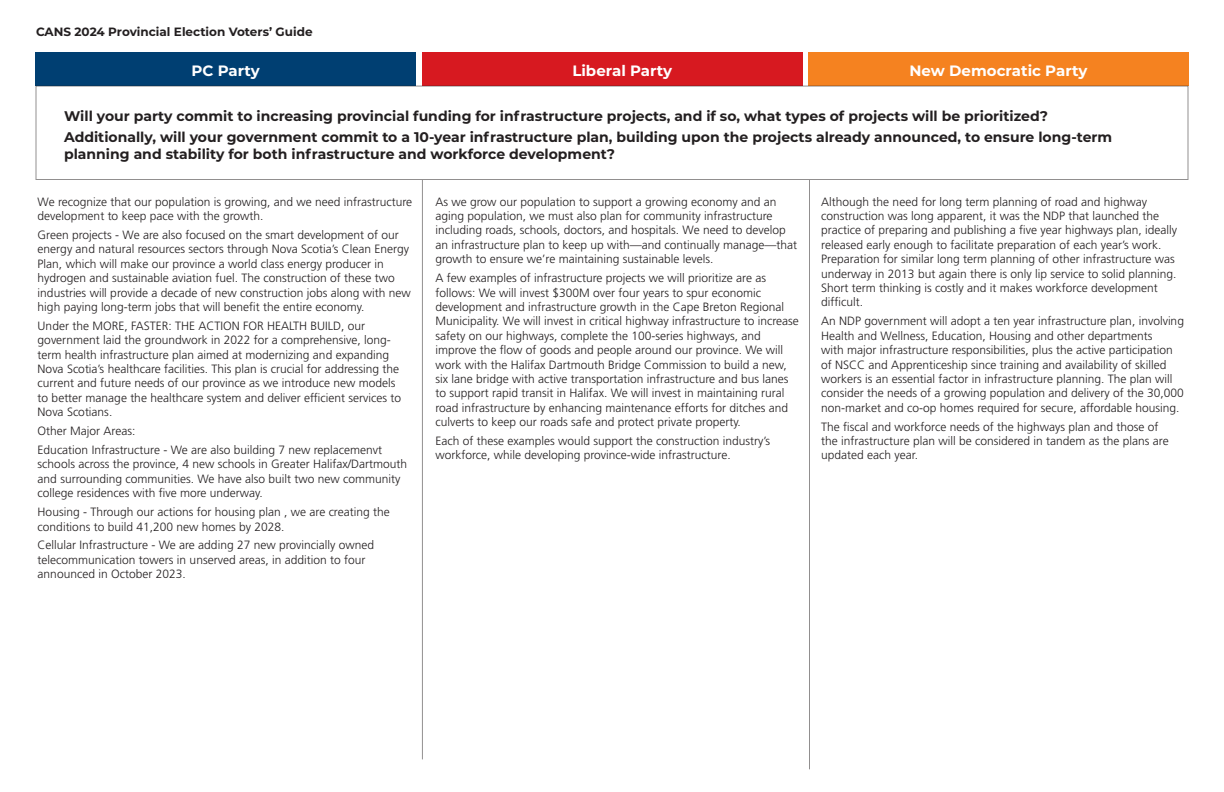
<style>
.page{position:relative;width:1224px;height:792px;background:#fff}
.page>*{position:absolute;margin:0;border:0;box-sizing:border-box;transform-origin:0 0}
.t1{font:700 15px "Montserrat";color:#fff}
.t2{font:700 14px/16.8px "Montserrat";color:#231f20}
.Answers{font:300 12px/14.4px "Frutiger LT Std";color:#231f20}
.t3{font:700 12px "Montserrat";color:#231f20}
</style>
<div class="page">
<div style="left:36px;top:52px;width:380px;height:34px;background:#003f72"></div>
<div style="left:422px;top:52px;width:380px;height:34px;background:#d71920"></div>
<div style="left:808px;top:52px;width:380px;height:34px;background:#f58220"></div>
<hr style="left:809px;top:180px;width:1px;height:589px;background:#231f20">
<hr style="left:422px;top:180px;width:1px;height:579px;background:#231f20">
<p class="t3" style="left:36px;top:23px;width:278px">CANS 2024 Provincial Election Voters’ Guide</p>
<p class="t1" style="left:191px;top:60px;width:70px">PC Party</p>
<p class="t1" style="left:572px;top:60px;width:101px">Liberal Party</p>
<p class="t1" style="left:909px;top:60px;width:179px">New Democratic Party</p>
<p class="t2" style="left:64px;top:106px;width:985px">Will your party commit to increasing provincial funding for infrastructure projects, and if so, what types of projects will be prioritized?</p>
<p class="t2" style="left:64px;top:128px;width:1050px">Additionally, will your government commit to a 10-year infrastructure plan, building upon the projects already announced, to ensure long-term planning and stability for both infrastructure and workforce development?</p>
<p class="Answers" style="left:435px;top:194px;width:363px">As we grow our population to support a growing economy and an aging population, we must also plan for community infrastructure including roads, schools, doctors, and hospitals. We need to develop an infrastructure plan to keep up with—and continually manage—that growth to ensure we’re maintaining sustainable levels.</p>
<p class="Answers" style="left:435px;top:271px;width:365px">A few examples of infrastructure projects we will prioritize are as follows: We will invest $300M over four years to spur economic development and infrastructure growth in the Cape Breton Regional Municipality. We will invest in critical highway infrastructure to increase safety on our highways, complete the 100-series highways, and improve the flow of goods and people around our province. We will work with the Halifax Dartmouth Bridge Commission to build a new, six lane bridge with active transportation infrastructure and bus lanes to support rapid transit in Halifax. We will invest in maintaining rural road infrastructure by enhancing maintenance efforts for ditches and culverts to keep our roads safe and protect private property.</p>
<p class="Answers" style="left:435px;top:434px;width:336px">Each of these examples would support the construction industry’s workforce, while developing province-wide infrastructure.</p>
<p class="Answers" style="left:38px;top:194px;width:376px">We recognize that our population is growing, and we need infrastructure development to keep pace with the growth.</p>
<p class="Answers" style="left:38px;top:228px;width:375px">Green projects - We are also focused on the smart development of our energy and natural resources sectors through Nova Scotia’s Clean Energy Plan, which will make our province a world class energy producer in hydrogen and sustainable aviation fuel. The construction of these two industries will provide a decade of new construction jobs along with new high paying long-term jobs that will benefit the entire economy.</p>
<p class="Answers" style="left:38px;top:319px;width:365px">Under the MORE, FASTER: THE ACTION FOR HEALTH BUILD, our government laid the groundwork in 2022 for a comprehensive, long&shy;term health infrastructure plan aimed at modernizing and expanding Nova Scotia’s healthcare facilities. This plan is crucial for addressing the current and future needs of our province as we introduce new models to better manage the healthcare system and deliver efficient services to Nova Scotians.</p>
<p class="Answers" style="left:38px;top:424px;width:99px">Other Major Areas:</p>
<p class="Answers" style="left:38px;top:443px;width:371px">Education Infrastructure - We are also building 7 new replacemenvt schools across the province, 4 new schools in Greater Halifax/Dartmouth and surrounding communities. We have also built two new community college residences with five more underway.</p>
<p class="Answers" style="left:38px;top:505px;width:354px">Housing - Through our actions for housing plan , we are creating the conditions to build 41,200 new homes by 2028.</p>
<p class="Answers" style="left:38px;top:538px;width:338px">Cellular Infrastructure - We are adding 27 new provincially owned telecommunication towers in unserved areas, in addition to four announced in October 2023.</p>
<p class="Answers" style="left:821px;top:194px;width:357px">Although the need for long term planning of road and highway construction was long apparent, it was the NDP that launched the practice of preparing and publishing a five year highways plan, ideally released early enough to facilitate preparation of each year’s work.<br>Preparation for similar long term planning of other infrastructure was underway in 2013 but again there is only lip service to solid planning.<br>Short term thinking is costly and it makes workforce development difficult.</p>
<p class="Answers" style="left:821px;top:314px;width:364px">An NDP government will adopt a ten year infrastructure plan, involving Health and Wellness, Education, Housing and other departments<br>with major infrastructure responsibilities, plus the active participation of NSCC and Apprenticeship since training and availability of skilled workers is an essential factor in infrastructure planning. The plan will consider the needs of a growing population and delivery of the 30,000 non-market and co-op homes required for secure, affordable housing.</p>
<p class="Answers" style="left:821px;top:419px;width:349px">The fiscal and workforce needs of the highways plan and those of the infrastructure plan will be considered in tandem as the plans are updated each year.</p>
</div>
